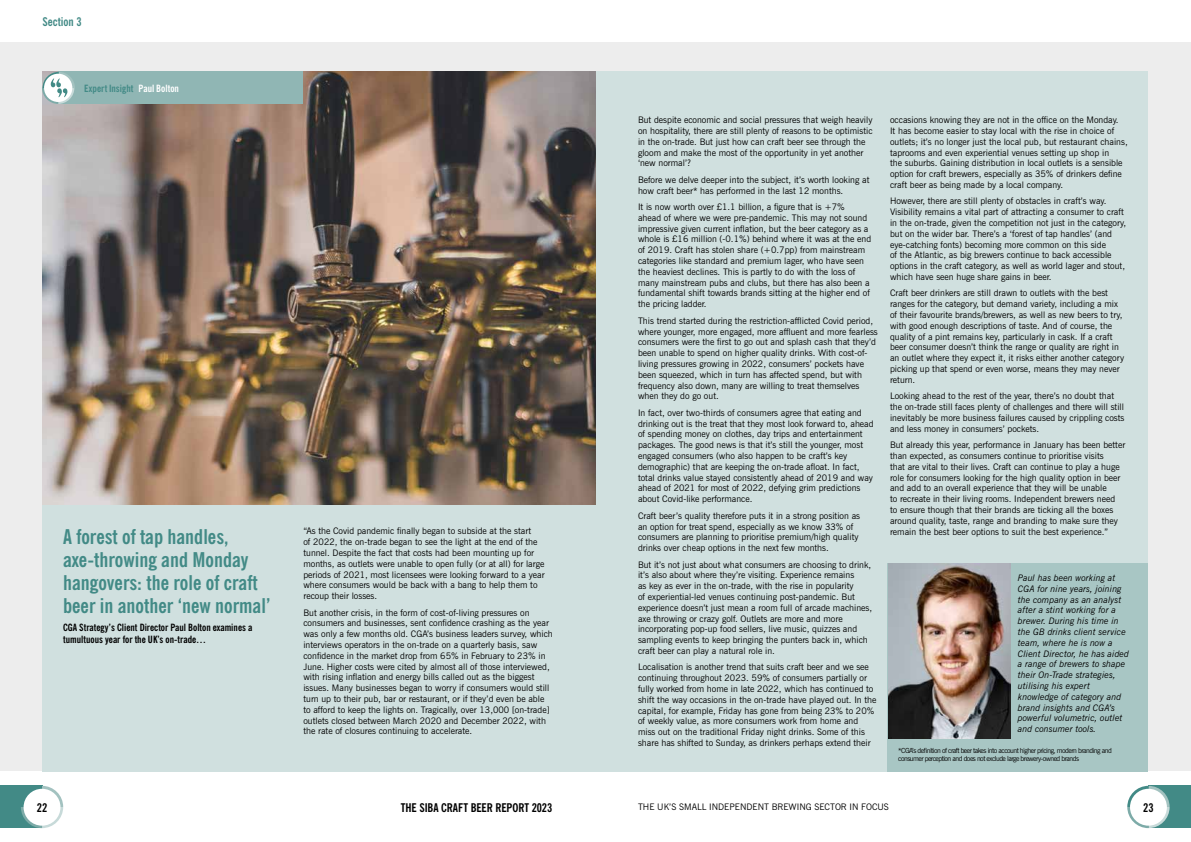
<style>
.page{position:relative;width:1191px;height:842px;background:#fff}
.page>*{position:absolute;margin:0;border:0;box-sizing:border-box;transform-origin:0 0}
.t1{font:700 condensed 20.3px/23.2px "News Gothic BT";color:#428a86}
.t2{font:700 condensed 12px "News Gothic BT";letter-spacing:-.005em;color:#000}
.t3{font:700 condensed 12px "News Gothic BT";color:#428a86}
.t4{font:700 condensed 10px/12px "News Gothic BT";color:#000}
.t5{font:700 condensed 10px "News Gothic BT";letter-spacing:.005em;color:#428a86}
.t6{font:9px/10.8px "News Gothic BT";color:#000}
.t7{font:italic 9px/10.8px "News Gothic BT";color:#000}
.t8{font:7px/8.4px "News Gothic BT";letter-spacing:-.07em;color:#000}
.s1{color:#fff}
</style>
<div class="page">
<div style="left:0;top:43px;width:1191px;height:728px;background:#ededed"></div>
<div style="left:0;top:786px;width:42px;height:42px;background:#428a86"></div>
<div style="left:1149px;top:786px;width:42px;height:42px;background:#428a86"></div>
<svg style="left:21px;top:786px;width:42px;height:42px"></svg>
<div style="left:24px;top:789px;width:36px;height:37px;background:#fff;border-radius:50%"></div>
<svg style="left:1127px;top:786px;width:42px;height:42px"></svg>
<div style="left:1130px;top:789px;width:36px;height:37px;background:#fff;border-radius:50%"></div>
<div style="left:43px;top:71px;width:1105px;height:701px;background:#d0e0df"></div>
<img style="left:43px;top:71px;width:552px;height:434px">
<div style="left:887px;top:564px;width:261px;height:208px;background:#a8c6c4"></div>
<img style="left:888px;top:564px;width:122px;height:174px">
<div style="left:59px;top:71px;width:244px;height:33px;background:#90b6b4"></div>
<svg style="left:42px;top:72px;width:33px;height:32px"></svg>
<h2 class="t3" style="left:43px;top:14px;width:41px">Section 3</h2>
<p class="t5" style="left:84px;top:82px;width:96px">Expert Insight <span class="s1">Paul Bolton</span></p>
<h1 class="t1" style="left:63px;top:525px;width:209px">A forest of tap handles, axe-throwing and Monday hangovers: the role of craft beer in another ‘new normal’</h1>
<p class="t4" style="left:63px;top:621px;width:191px">CGA Strategy’s Client Director Paul Bolton examines a tumultuous year for the UK’s on-trade…</p>
<p class="t6" style="left:890px;top:114px;width:239px">occasions knowing they are not in the office on the Monday.<br>It has become easier to stay local with the rise in choice of outlets; it’s no longer just the local pub, but restaurant chains, taprooms and even experiential venues setting up shop in<br>the suburbs. Gaining distribution in local outlets is a sensible option for craft brewers, especially as 35% of drinkers define craft beer as being made by a local company.</p>
<p class="t6" style="left:890px;top:196px;width:238px">However, there are still plenty of obstacles in craft’s way.<br>Visibility remains a vital part of attracting a consumer to craft in the on-trade, given the competition not just in the category, but on the wider bar. There’s a ‘forest of tap handles’ (and eye-catching fonts) becoming more common on this side<br>of the Atlantic, as big brewers continue to back accessible options in the craft category, as well as world lager and stout, which have seen huge share gains in beer.</p>
<p class="t6" style="left:890px;top:288px;width:236px">Craft beer drinkers are still drawn to outlets with the best ranges for the category, but demand variety, including a mix of their favourite brands/brewers, as well as new beers to try, with good enough descriptions of taste. And of course, the quality of a pint remains key, particularly in cask. If a craft beer consumer doesn’t think the range or quality are right in an outlet where they expect it, it risks either another category picking up that spend or even worse, means they may never return.</p>
<p class="t6" style="left:890px;top:391px;width:236px">Looking ahead to the rest of the year, there’s no doubt that the on-trade still faces plenty of challenges and there will still inevitably be more business failures caused by crippling costs and less money in consumers’ pockets.</p>
<p class="t6" style="left:890px;top:440px;width:237px">But already this year, performance in January has been better than expected, as consumers continue to prioritise visits<br>that are vital to their lives. Craft can continue to play a huge role for consumers looking for the high quality option in beer and add to an overall experience that they will be unable<br>to recreate in their living rooms. Independent brewers need<br>to ensure though that their brands are ticking all the boxes around quality, taste, range and branding to make sure they</p>
<p class="t6" style="left:638px;top:114px;width:236px">But despite economic and social pressures that weigh heavily on hospitality, there are still plenty of reasons to be optimistic in the on-trade. But just how can craft beer see through the gloom and make the most of the opportunity in yet another ‘new normal’?</p>
<p class="t6" style="left:638px;top:174px;width:233px">Before we delve deeper into the subject, it’s worth looking at how craft beer* has performed in the last 12 months.</p>
<p class="t6" style="left:638px;top:201px;width:235px">It is now worth over £1.1 billion, a figure that is +7%<br>ahead of where we were pre-pandemic. This may not sound impressive given current inflation, but the beer category as a whole is £16 million (-0.1%) behind where it was at the end of 2019. Craft has stolen share (+0.7pp) from mainstream categories like standard and premium lager, who have seen the heaviest declines. This is partly to do with the loss of many mainstream pubs and clubs, but there has also been a fundamental shift towards brands sitting at the higher end of the pricing ladder.</p>
<p class="t6" style="left:638px;top:315px;width:241px">This trend started during the restriction-afflicted Covid period, where younger, more engaged, more affluent and more fearless consumers were the first to go out and splash cash that they’d been unable to spend on higher quality drinks. With cost-of&shy;living pressures growing in 2022, consumers’ pockets have been squeezed, which in turn has affected spend, but with frequency also down, many are willing to treat themselves when they do go out.</p>
<p class="t6" style="left:638px;top:407px;width:237px">In fact, over two-thirds of consumers agree that eating and drinking out is the treat that they most look forward to, ahead of spending money on clothes, day trips and entertainment packages. The good news is that it’s still the younger, most engaged consumers (who also happen to be craft’s key demographic) that are keeping the on-trade afloat. In fact, total drinks value stayed consistently ahead of 2019 and way ahead of 2021 for most of 2022, defying grim predictions about Covid-like performance.</p>
<p class="t6" style="left:638px;top:510px;width:224px">Craft beer’s quality therefore puts it in a strong position as an option for treat spend, especially as we know 33% of consumers are planning to prioritise premium/high quality drinks over cheap options in the next few months.</p>
<p class="t6" style="left:638px;top:559px;width:236px">But it’s not just about what consumers are choosing to drink, it’s also about where they’re visiting. Experience remains<br>as key as ever in the on-trade, with the rise in popularity<br>of experiential-led venues continuing post-pandemic. But experience doesn’t just mean a room full of arcade machines, axe throwing or crazy golf. Outlets are more and more incorporating pop-up food sellers, live music, quizzes and sampling events to keep bringing the punters back in, which craft beer can play a natural role in.</p>
<p class="t6" style="left:638px;top:662px;width:240px">Localisation is another trend that suits craft beer and we see continuing throughout 2023. 59% of consumers partially or fully worked from home in late 2022, which has continued to shift the way occasions in the on-trade have played out. In the capital, for example, Friday has gone from being 23% to 20% of weekly value, as more consumers work from home and miss out on the traditional Friday night drinks. Some of this share has shifted to Sunday, as drinkers perhaps extend their</p>
<p class="t6" style="left:303px;top:526px;width:229px">“As the Covid pandemic finally began to subside at the start</p>
<p class="t6" style="left:890px;top:526px;width:220px">remain the best beer options to suit the best experience.”</p>
<p class="t6" style="left:303px;top:536px;width:243px">of 2022, the on-trade began to see the light at the end of the tunnel. Despite the fact that costs had been mounting up for months, as outlets were unable to open fully (or at all) for large periods of 2021, most licensees were looking forward to a year where consumers would be back with a bang to help them to recoup their losses.</p>
<p class="t6" style="left:303px;top:607px;width:251px">But another crisis, in the form of cost-of-living pressures on consumers and businesses, sent confidence crashing as the year was only a few months old. CGA’s business leaders survey, which interviews operators in the on-trade on a quarterly basis, saw confidence in the market drop from 65% in February to 23% in June. Higher costs were cited by almost all of those interviewed, with rising inflation and energy bills called out as the biggest issues. Many businesses began to worry if consumers would still turn up to their pub, bar or restaurant, or if they’d even be able to afford to keep the lights on. Tragically, over 13,000 [on-trade] outlets closed between March 2020 and December 2022, with the rate of closures continuing to accelerate.</p>
<p class="t7" style="left:1018px;top:572px;width:113px">Paul has been working at<br>CGA for nine years, joining the company as an analyst after a stint working for a brewer. During his time in the GB drinks client service team, where he is now a<br>Client Director, he has aided a range of brewers to shape their On-Trade strategies, utilising his expert knowledge of category and brand insights and CGA’s powerful volumetric, outlet and consumer tools.</p>
<p class="t8" style="left:898px;top:746px;width:215px">*CGA’s definition of craft beer takes into account higher pricing, modern branding and consumer perception and does not exclude large brewery-owned brands</p>
<h2 class="t2" style="left:401px;top:800px;width:153px">THE SIBA CRAFT BEER REPORT 2023</h2>
<p class="t6" style="left:638px;top:802px;width:252px">THE UK’S SMALL INDEPENDENT BREWING SECTOR IN FOCUS</p>
<h2 class="t2" style="left:37px;top:800px;width:12px">22</h2>
<h2 class="t2" style="left:1143px;top:800px;width:12px">23</h2>
</div>
